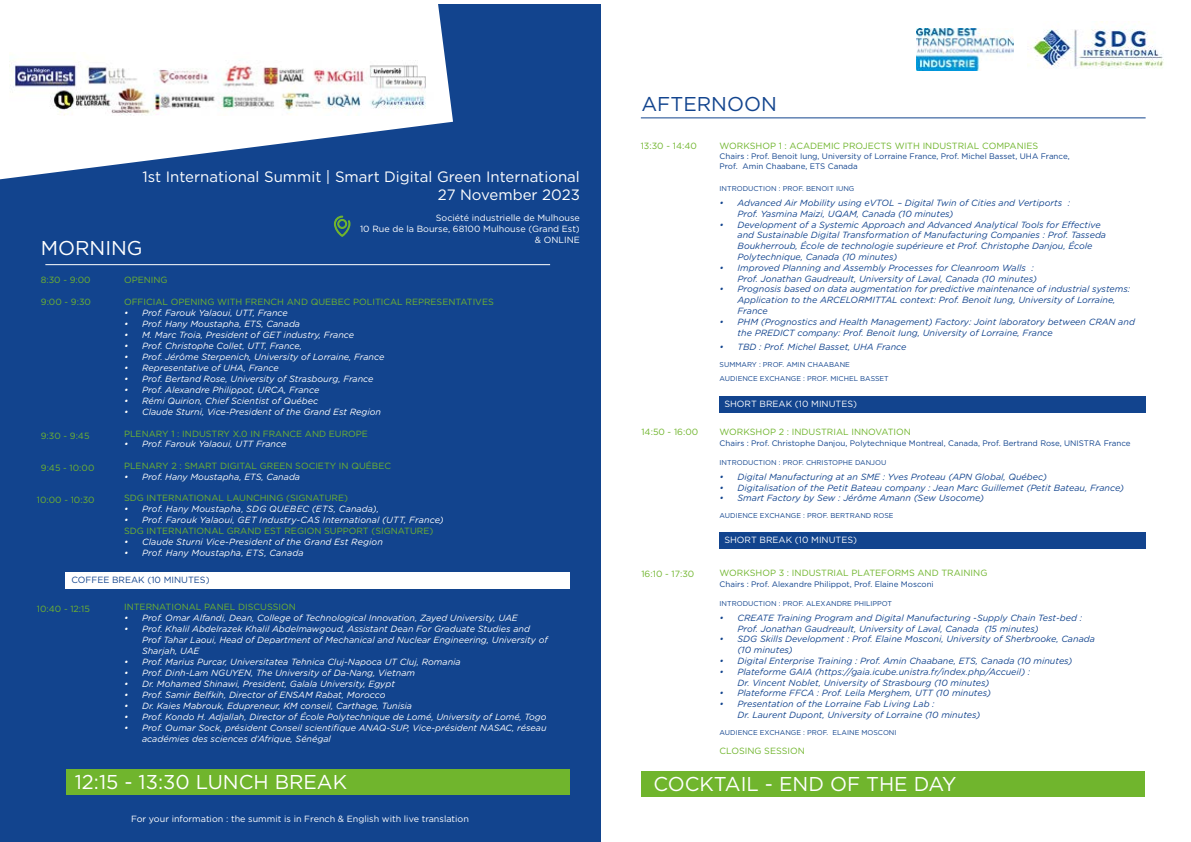
<style>
.page{position:relative;width:1191px;height:842px;background:#fff}
.page>*{position:absolute;margin:0;border:0;box-sizing:border-box;transform-origin:0 0}
.t1{font:20px "Gotham";color:#fff}
.t2{font:20px "Gotham";color:#12448e}
.t3{font:15px/18px "Gotham";color:#fff;text-align:right}
.t4{font:italic 9px/10.8px "Gotham Rounded";color:#12448e}
.t5{font:italic 9px/11px "Gotham Rounded";color:#fff}
.t6{font:9px "Gotham";color:#70b52d}
.t7{font:9px/10.8px "Gotham";color:#fff;text-align:right}
.t8{font:9px "Gotham";color:#12448e}
.t9{font:8px/10.8px "Gotham";color:#12448e}
.t10{font:7px/14.4px "Gotham";color:#12448e}
</style>
<div class="page">
<div style="left:0;top:4px;width:600px;height:838px;background:#12448e"></div>
<div style="left:641px;top:771px;width:504px;height:26px;background:#70b52d"></div>
<div style="left:719px;top:532px;width:426px;height:17px;background:#12448e"></div>
<hr style="left:641px;top:117px;width:504px;height:1px;background:#12448e">
<div style="left:719px;top:396px;width:426px;height:17px;background:#12448e"></div>
<div style="left:66px;top:769px;width:504px;height:26px;background:#70b52d"></div>
<hr style="left:45px;top:264px;width:505px;height:1px;background:#fff">
<svg style="left:0;top:4px;width:453px;height:175px;fill:#fff"></svg>
<img style="left:10px;top:52px;width:426px;height:63px">
<img style="left:1031px;top:21px;width:133px;height:48px">
<div style="left:65px;top:572px;width:505px;height:16px;background:#fff"></div>
<img style="left:917px;top:29px;width:96px;height:42px">
<svg style="left:334px;top:215px;width:17px;height:22px"></svg>
<h2 class="t3" style="left:142px;top:168px;width:439px">1st International Summit | Smart Digital Green International<br>27 November 2023</h2>
<p class="t7" style="left:360px;top:213px;width:221px">Société industrielle de Mulhouse<br>10 Rue de la Bourse, 68100 Mulhouse (Grand Est) &amp; ONLINE</p>
<h1 class="t1" style="left:41px;top:237px;width:103px">MORNING</h1>
<p class="t6" style="left:41px;top:275px;width:51px">8:30 - 9:00</p>
<p class="t6" style="left:41px;top:297px;width:52px">9:00 - 9:30</p>
<p class="t6" style="left:124px;top:275px;width:45px">OPENING</p>
<p class="t6" style="left:124px;top:297px;width:371px">OFFICIAL OPENING WITH FRENCH AND QUEBEC POLITICAL REPRESENTATIVES</p>
<p class="t5" style="left:124px;top:307px;width:165px">• Prof. Farouk Yalaoui, UTT, France</p>
<p class="t5" style="left:124px;top:318px;width:178px">• Prof. Hany Moustapha, ETS, Canada</p>
<p class="t5" style="left:124px;top:329px;width:232px">• M. Marc Troia, President of GET industry, France</p>
<p class="t5" style="left:124px;top:340px;width:179px">• Prof. Christophe Collet, UTT, France,</p>
<p class="t5" style="left:124px;top:351px;width:262px">• Prof. Jérôme Sterpenich, University of Lorraine, France</p>
<p class="t5" style="left:124px;top:362px;width:156px">• Representative of UHA, France</p>
<p class="t5" style="left:124px;top:373px;width:251px">• Prof. Bertand Rose, University of Strasbourg, France</p>
<p class="t5" style="left:124px;top:384px;width:197px">• Prof. Alexandre Philippot, URCA, France</p>
<p class="t5" style="left:124px;top:395px;width:196px">• Rémi Quirion, Chief Scientist of Québec</p>
<p class="t5" style="left:124px;top:406px;width:258px">• Claude Sturni, Vice-President of the Grand Est Region</p>
<p class="t6" style="left:124px;top:428px;width:245px">PLENARY 1 : INDUSTRY X.0 IN FRANCE AND EUROPE</p>
<p class="t5" style="left:124px;top:438px;width:164px">• Prof. Farouk Yalaoui, UTT France</p>
<p class="t6" style="left:124px;top:461px;width:268px">PLENARY 2 : SMART DIGITAL GREEN SOCIETY IN QUÉBEC</p>
<p class="t5" style="left:124px;top:471px;width:178px">• Prof. Hany Moustapha, ETS, Canada</p>
<p class="t6" style="left:124px;top:493px;width:225px">SDG INTERNATIONAL LAUNCHING (SIGNATURE)</p>
<p class="t5" style="left:124px;top:503px;width:256px">• Prof. Hany Moustapha, SDG QUEBEC (ETS, Canada),</p>
<p class="t5" style="left:124px;top:514px;width:321px">• Prof. Farouk Yalaoui, GET Industry-CAS International (UTT, France)</p>
<p class="t6" style="left:124px;top:526px;width:311px">SDG INTERNATIONAL GRAND EST REGION SUPPORT (SIGNATURE)</p>
<p class="t5" style="left:124px;top:536px;width:260px">• Claude Sturni Vice-President of the Grand Est Region</p>
<p class="t5" style="left:124px;top:547px;width:181px">• Prof. Hany Moustapha, ETS, Canada</p>
<p class="t6" style="left:41px;top:431px;width:50px">9:30 - 9:45</p>
<p class="t6" style="left:41px;top:463px;width:55px">9:45 - 10:00</p>
<p class="t6" style="left:37px;top:494px;width:59px">10:00 - 10:30</p>
<p class="t8" style="left:71px;top:575px;width:140px">COFFEE BREAK (10 MINUTES)</p>
<p class="t6" style="left:124px;top:602px;width:173px">INTERNATIONAL PANEL DISCUSSION</p>
<p class="t5" style="left:124px;top:612px;width:395px">• Prof. Omar Alfandi, Dean, College of Technological Innovation, Zayed University, UAE</p>
<p class="t5" style="left:142px;top:623px;width:407px;text-indent:-18px">• Prof. Khalil Abdelrazek Khalil Abdelmawgoud, Assistant Dean For Graduate Studies and<br>Prof Tahar Laoui, Head of Department of Mechanical and Nuclear Engineering, University of<br>Sharjah, UAE</p>
<p class="t5" style="left:124px;top:656px;width:338px">• Prof. Marius Purcar, Universitatea Tehnica Cluj-Napoca UT Cluj, Romania</p>
<p class="t5" style="left:124px;top:667px;width:292px">• Prof. Dinh-Lam NGUYEN, The University of Da-Nang, Vietnam</p>
<p class="t5" style="left:124px;top:678px;width:272px">• Dr. Mohamed Shinawi, President, Galala University, Egypt</p>
<p class="t5" style="left:124px;top:689px;width:263px">• Prof. Samir Belfkih, Director of ENSAM Rabat, Morocco</p>
<p class="t5" style="left:124px;top:700px;width:289px">• Dr. Kaies Mabrouk, Edupreneur, KM conseil, Carthage, Tunisia</p>
<p class="t5" style="left:124px;top:711px;width:424px">• Prof. Kondo H. Adjallah, Director of École Polytechnique de Lomé, University of Lomé, Togo</p>
<p class="t5" style="left:142px;top:722px;width:406px;text-indent:-18px">• Prof. Oumar Sock, président Conseil scientifique ANAQ-SUP, Vice-président NASAC, réseau académies des sciences d’Afrique, Sénégal</p>
<h1 class="t1" style="left:75px;top:771px;width:274px">12:15 - 13:30 LUNCH BREAK</h1>
<p class="t6" style="left:37px;top:604px;width:55px">10:40 - 12:15</p>
<p class="t7" style="left:131px;top:813px;width:339px">For your information : the summit is in French &amp; English with live translation</p>
<h1 class="t2" style="left:641px;top:93px;width:137px">AFTERNOON</h1>
<p class="t6" style="left:719px;top:141px;width:320px">WORKSHOP 1 : ACADEMIC PROJECTS WITH INDUSTRIAL COMPANIES</p>
<p class="t9" style="left:719px;top:150px;width:351px">Chairs : Prof. Benoit Iung, University of Lorraine France, Prof. Michel Basset, UHA France,<br>Prof. Amin Chaabane, ETS Canada</p>
<p class="t10" style="left:719px;top:181px;width:136px">INTRODUCTION : PROF. BENOIT IUNG</p>
<p class="t4" style="left:737px;top:197px;width:334px;text-indent:-18px">• Advanced Air Mobility using eVTOL – Digital Twin of Cities and Vertiports :<br>Prof. Yasmina Maizi, UQAM, Canada (10 minutes)</p>
<p class="t4" style="left:737px;top:219px;width:370px;text-indent:-18px">• Development of a Systemic Approach and Advanced Analytical Tools for Effective and Sustainable Digital Transformation of Manufacturing Companies : Prof. Tasseda Boukherroub, École de technologie supérieure et Prof. Christophe Danjou, École Polytechnique, Canada (10 minutes)</p>
<p class="t4" style="left:737px;top:262px;width:301px;text-indent:-18px">• Improved Planning and Assembly Processes for Cleanroom Walls :<br>Prof. Jonathan Gaudreault, University of Laval, Canada (10 minutes)</p>
<p class="t4" style="left:737px;top:283px;width:394px;text-indent:-18px">• Prognosis based on data augmentation for predictive maintenance of industrial systems:<br>Application to the ARCELORMITTAL context: Prof. Benoit Iung, University of Lorraine,<br>France</p>
<p class="t4" style="left:737px;top:316px;width:399px;text-indent:-18px">• PHM (Prognostics and Health Management) Factory: Joint laboratory between CRAN and the PREDICT company: Prof. Benoit Iung, University of Lorraine, France</p>
<p class="t4" style="left:719px;top:341px;width:188px">• TBD : Prof. Michel Basset, UHA France</p>
<p class="t10" style="left:719px;top:357px;width:171px">SUMMARY : PROF. AMIN CHAABANE<br>AUDIENCE EXCHANGE : PROF. MICHEL BASSET</p>
<p class="t6" style="left:640px;top:141px;width:58px">13:30 - 14:40</p>
<p class="t6" style="left:641px;top:426px;width:58px">14:50 - 16:00</p>
<p class="t6" style="left:641px;top:569px;width:54px">16:10 - 17:30</p>
<p class="t7" style="left:724px;top:398px;width:134px">SHORT BREAK (10 MINUTES)</p>
<p class="t6" style="left:719px;top:427px;width:193px">WORKSHOP 2 : INDUSTRIAL INNOVATION</p>
<p class="t9" style="left:719px;top:437px;width:412px">Chairs : Prof. Christophe Danjou, Polytechnique Montreal, Canada, Prof. Bertrand Rose, UNISTRA France</p>
<p class="t10" style="left:719px;top:455px;width:168px">INTRODUCTION : PROF. CHRISTOPHE DANJOU</p>
<p class="t4" style="left:719px;top:471px;width:329px">• Digital Manufacturing at an SME : Yves Proteau (APN Global, Québec)</p>
<p class="t4" style="left:719px;top:482px;width:406px">• Digitalisation of the Petit Bateau company : Jean Marc Guillemet (Petit Bateau, France)</p>
<p class="t4" style="left:719px;top:492px;width:266px">• Smart Factory by Sew : Jérôme Amann (Sew Usocome)</p>
<p class="t10" style="left:719px;top:508px;width:176px">AUDIENCE EXCHANGE : PROF. BERTRAND ROSE</p>
<p class="t7" style="left:724px;top:534px;width:134px">SHORT BREAK (10 MINUTES)</p>
<p class="t6" style="left:719px;top:568px;width:269px">WORKSHOP 3 : INDUSTRIAL PLATEFORMS AND TRAINING</p>
<p class="t9" style="left:719px;top:578px;width:216px">Chairs : Prof. Alexandre Philippot, Prof. Elaine Mosconi</p>
<p class="t10" style="left:719px;top:596px;width:174px">INTRODUCTION : PROF. ALEXANDRE PHILIPPOT</p>
<p class="t4" style="left:737px;top:612px;width:346px;text-indent:-18px">• CREATE Training Program and Digital Manufacturing -Supply Chain Test-bed :<br>Prof. Jonathan Gaudreault, University of Laval, Canada (15 minutes)</p>
<p class="t4" style="left:737px;top:633px;width:359px;text-indent:-18px">• SDG Skills Development : Prof. Elaine Mosconi, University of Sherbrooke, Canada (10 minutes)</p>
<p class="t4" style="left:719px;top:655px;width:354px">• Digital Enterprise Training : Prof. Amin Chaabane, ETS, Canada (10 minutes)</p>
<p class="t4" style="left:737px;top:666px;width:294px;text-indent:-18px">• Plateforme GAIA (https://gaia.icube.unistra.fr/index.php/Accueil) :<br>Dr. Vincent Noblet, University of Strasbourg (10 minutes)</p>
<p class="t4" style="left:719px;top:687px;width:273px">• Plateforme FFCA : Prof. Leila Merghem, UTT (10 minutes)</p>
<p class="t4" style="left:737px;top:698px;width:244px;text-indent:-18px">• Presentation of the Lorraine Fab Living Lab :<br>Dr. Laurent Dupont, University of Lorraine (10 minutes)</p>
<p class="t10" style="left:719px;top:725px;width:178px">AUDIENCE EXCHANGE : PROF. ELAINE MOSCONI</p>
<p class="t6" style="left:719px;top:746px;width:87px">CLOSING SESSION</p>
<h1 class="t1" style="left:653px;top:772px;width:304px">COCKTAIL - END OF THE DAY</h1>
</div>
